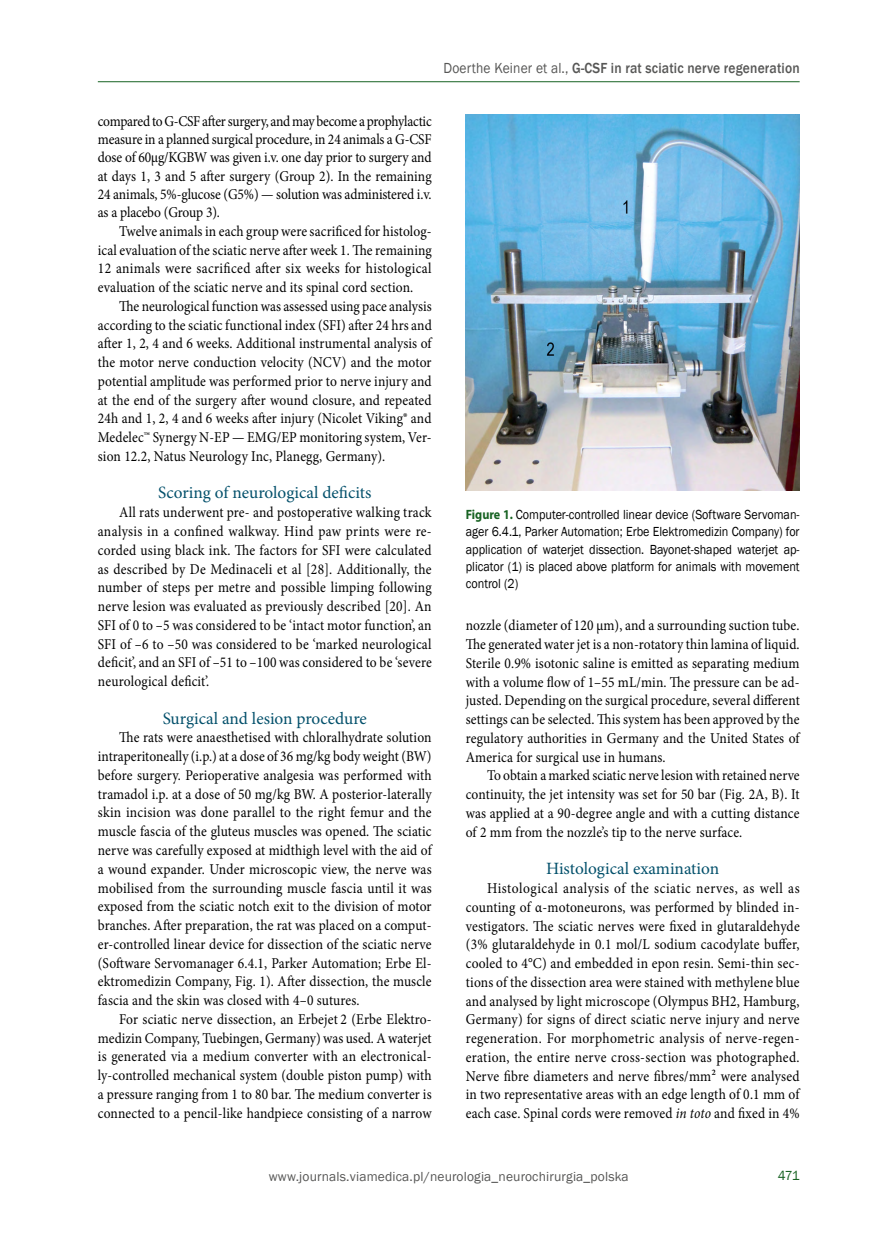
<style>
.page{position:relative;width:872px;height:1234px;background:#fff}
.page>*{position:absolute;margin:0;border:0;box-sizing:border-box;transform-origin:0 0}
.t1{font:17.25px "Minion Pro";color:#03506b}
.t2{font:15px/18.8px "Minion Pro";letter-spacing:.01em;color:#000;text-align:justify;scale:.9 1}
.t3{font:500 15px "Franklin Gothic";letter-spacing:.01em;color:#575756;scale:.9 1}
.t4{font:13.5px/17.2px "Franklin Gothic";color:#000;text-align:justify;scale:.9 1}
.t5{font:13.5px "Franklin Gothic";letter-spacing:.01em;color:#575756}
.t6{font:13.5px "Franklin Gothic";color:#176222}
.s1{font-weight:400}
.s2{font-family:"Myriad Pro";font-weight:700;color:#176222}
.s3{font-style:italic}
</style>
<div class="page">
<hr style="left:98px;top:81px;width:701px;height:1px;background:#176222">
<img style="left:466px;top:115px;width:333px;height:375px">
<p class="t3" style="left:443px;top:59px;width:397px"><span class="s1">Doerthe Keiner et al.,</span> G-CSF in rat sciatic nerve regeneration</p>
<p class="t2" style="left:98px;top:112px;width:372px;line-height:18.3px">compared to G-CSF after surgery, and may become a prophylactic measure in a planned surgical procedure, in 24 animals a G-CSF dose of 60µg/KGBW was given i.v. one day prior to surgery and at days 1, 3 and 5 after surgery (Group 2). In the remaining 24 animals, 5%-glucose (G5%) — solution was administered i.v. as a placebo (Group 3).</p>
<p class="t2" style="left:98px;top:222px;width:372px;text-indent:21px">Twelve animals in each group were sacrificed for histolog&shy;ical evaluation of the sciatic nerve after week 1. The remaining 12 animals were sacrificed after six weeks for histological evaluation of the sciatic nerve and its spinal cord section.</p>
<p class="t2" style="left:98px;top:297px;width:372px;text-indent:21px">The neurological function was assessed using pace analysis according to the sciatic functional index (SFI) after 24 hrs and after 1, 2, 4 and 6 weeks. Additional instrumental analysis of the motor nerve conduction velocity (NCV) and the motor potential amplitude was performed prior to nerve injury and at the end of the surgery after wound closure, and repeated 24h and 1, 2, 4 and 6 weeks after injury (Nicolet Viking® and Medelec™ Synergy N-EP — EMG/EP monitoring system, Ver&shy;sion 12.2, Natus Neurology Inc, Planegg, Germany).</p>
<p class="t1" style="left:158px;top:481px;width:215px">Scoring of neurological deficits</p>
<p class="t2" style="left:98px;top:503px;width:372px;text-indent:21px">All rats underwent pre- and postoperative walking track analysis in a confined walkway. Hind paw prints were re&shy;corded using black ink. The factors for SFI were calculated as described by De Medinaceli et al [28]. Additionally, the number of steps per metre and possible limping following nerve lesion was evaluated as previously described [20]. An SFI of 0 to –5 was considered to be ‘intact motor function’, an SFI of –6 to –50 was considered to be ‘marked neurological deficit’, and an SFI of –51 to –100 was considered to be ‘severe neurological deficit’.</p>
<p class="t1" style="left:163px;top:706px;width:206px">Surgical and lesion procedure</p>
<p class="t2" style="left:98px;top:728px;width:372px;text-indent:21px">The rats were anaesthetised with chloralhydrate solution intraperitoneally (i.p.) at a dose of 36 mg/kg body weight (BW) before surgery. Perioperative analgesia was performed with tramadol i.p. at a dose of 50 mg/kg BW. A posterior-laterally skin incision was done parallel to the right femur and the muscle fascia of the gluteus muscles was opened. The sciatic nerve was carefully exposed at midthigh level with the aid of a wound expander. Under microscopic view, the nerve was mobilised from the surrounding muscle fascia until it was exposed from the sciatic notch exit to the division of motor branches. After preparation, the rat was placed on a comput&shy;er-controlled linear device for dissection of the sciatic nerve (Software Servomanager 6.4.1, Parker Automation; Erbe El&shy;ektromedizin Company, Fig. 1). After dissection, the muscle fascia and the skin was closed with 4–0 sutures.</p>
<p class="t2" style="left:98px;top:1009px;width:372px;text-indent:21px">For sciatic nerve dissection, an Erbejet 2 (Erbe Elektro&shy;medizin Company, Tuebingen, Germany) was used. A waterjet is generated via a medium converter with an electronical&shy;ly-controlled mechanical system (double piston pump) with a pressure ranging from 1 to 80 bar. The medium converter is connected to a pencil-like handpiece consisting of a narrow</p>
<p class="t4" style="left:466px;top:506px;width:372px"><span class="s2">Figure 1.</span> Computer-controlled linear device (Software Servoman&shy;ager 6.4.1, Parker Automation; Erbe Elektromedizin Company) for application of waterjet dissection. Bayonet-shaped waterjet ap&shy;plicator (1) is placed above platform for animals with movement control (2)</p>
<p class="t2" style="left:466px;top:616px;width:372px">nozzle (diameter of 120 µm), and a surrounding suction tube.<br>The generated water jet is a non-rotatory thin lamina of liquid.<br>Sterile 0.9% isotonic saline is emitted as separating medium with a volume flow of 1–55 mL/min. The pressure can be ad&shy;justed. Depending on the surgical procedure, several different settings can be selected. This system has been approved by the regulatory authorities in Germany and the United States of America for surgical use in humans.</p>
<p class="t2" style="left:466px;top:766px;width:372px;text-indent:21px">To obtain a marked sciatic nerve lesion with retained nerve continuity, the jet intensity was set for 50 bar (Fig. 2A, B). It was applied at a 90-degree angle and with a cutting distance of 2 mm from the nozzle’s tip to the nerve surface.</p>
<p class="t1" style="left:546px;top:857px;width:175px">Histological examination</p>
<p class="t2" style="left:466px;top:878px;width:372px;text-indent:21px">Histological analysis of the sciatic nerves, as well as counting of α-motoneurons, was performed by blinded in&shy;vestigators. The sciatic nerves were fixed in glutaraldehyde (3% glutaraldehyde in 0.1 mol/L sodium cacodylate buffer, cooled to 4°C) and embedded in epon resin. Semi-thin sec&shy;tions of the dissection area were stained with methylene blue and analysed by light microscope (Olympus BH2, Hamburg, Germany) for signs of direct sciatic nerve injury and nerve regeneration. For morphometric analysis of nerve-regen&shy;eration, the entire nerve cross-section was photographed.<br>Nerve fibre diameters and nerve fibres/mm² were analysed in two representative areas with an edge length of 0.1 mm of each case. Spinal cords were removed <span class="s3">in toto</span> and fixed in 4%</p>
<p class="t5" style="left:269px;top:1168px;width:361px">www.journals.viamedica.pl/neurologia_neurochirurgia_polska</p>
<p class="t6" style="left:778px;top:1166px;width:23px">471</p>
</div>
